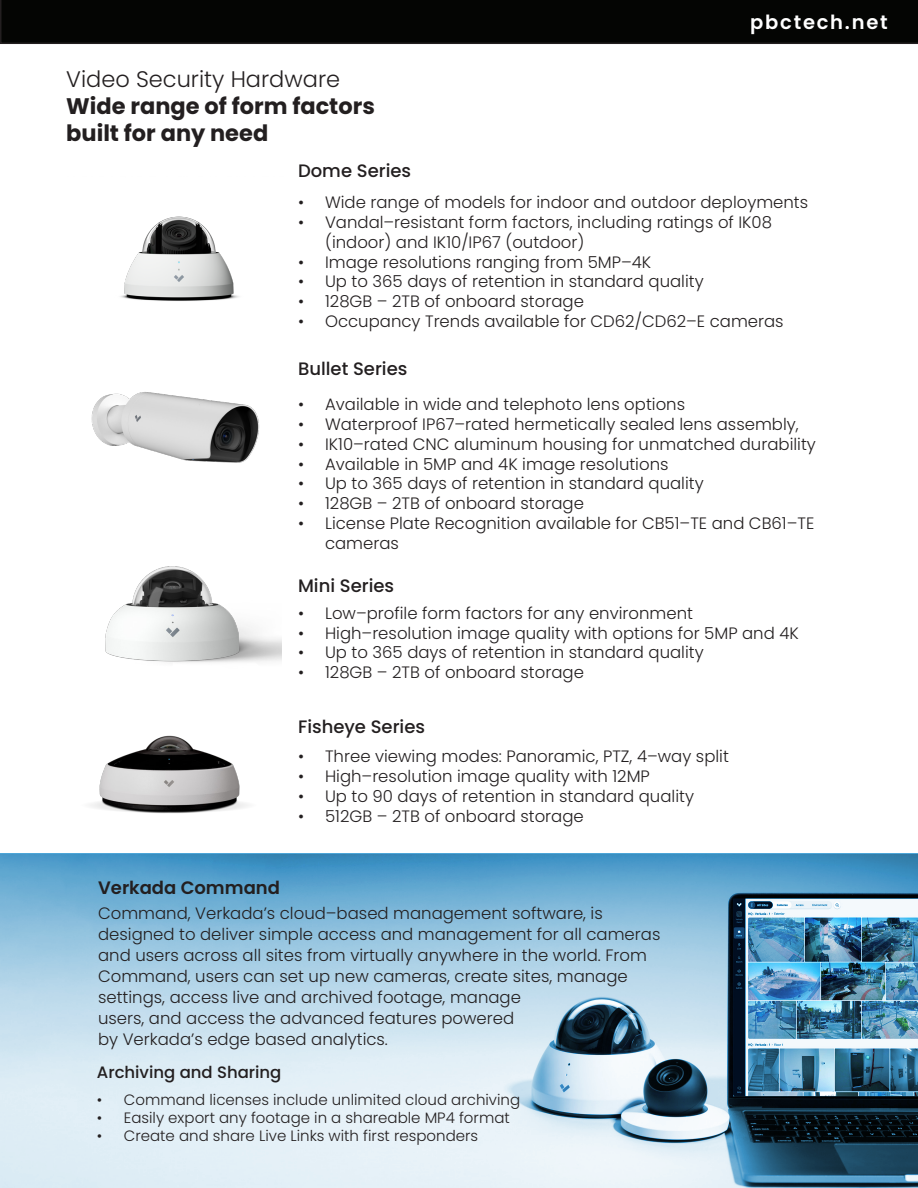
<style>
.page{position:relative;width:918px;height:1188px;background:#fff}
.page>*{position:absolute;margin:0;border:0;box-sizing:border-box;transform-origin:0 0}
.t1{font:700 22.5px/27px "Poppins";color:#231f20}
.t2{font:300 22.5px "Poppins";color:#231f20}
.t3{font:600 19.5px "Poppins";letter-spacing:.09em;color:#fff}
.t4{font:500 18px "Poppins";color:#231f20}
.t5{font:600 18px "Poppins";color:#231f20}
.t6{font:300 16.5px/21px "Poppins";color:#231f20}
.t7{font:500 16.5px "Poppins";color:#231f20}
.t8{font:300 15px "Poppins";color:#231f20}
</style>
<div class="page">
<svg style="left:0;top:853px;width:918px;height:335px;background:#9abdd3"></svg>
<div style="left:0;top:0;width:918px;height:44px;background:#040503"></div>
<img style="left:91px;top:392px;width:168px;height:71px">
<img style="left:105px;top:566px;width:176px;height:93px">
<img style="left:18px;top:659px;width:301px;height:201px">
<img style="left:120px;top:216px;width:119px;height:85px">
<p class="t2" style="left:66px;top:67px;width:275px">Video Security Hardware</p>
<p class="t1" style="left:66px;top:93px;width:310px">Wide range of form factors built for any need</p>
<p class="t4" style="left:298px;top:160px;width:115px">Dome Series</p>
<p class="t3" style="left:750px;top:10px;width:139px">pbctech.net</p>
<p class="t6" style="left:298px;top:192px;width:512px">• Wide range of models for indoor and outdoor deployments</p>
<p class="t6" style="left:325px;top:212px;width:449px;line-height:19.8px;text-indent:-27px">• Vandal–resistant form factors, including ratings of IK08 (indoor) and IK10/IP67 (outdoor)</p>
<p class="t6" style="left:298px;top:251px;width:355px">• Image resolutions ranging from 5MP–4K</p>
<p class="t6" style="left:298px;top:271px;width:407px">• Up to 365 days of retention in standard quality</p>
<p class="t6" style="left:298px;top:291px;width:287px">• 128GB – 2TB of onboard storage</p>
<p class="t6" style="left:298px;top:311px;width:487px">• Occupancy Trends available for CD62/CD62–E cameras</p>
<p class="t4" style="left:298px;top:358px;width:111px">Bullet Series</p>
<p class="t6" style="left:298px;top:394px;width:389px">• Available in wide and telephoto lens options</p>
<p class="t6" style="left:298px;top:414px;width:502px">• Waterproof IP67–rated hermetically sealed lens assembly,</p>
<p class="t6" style="left:298px;top:434px;width:519px">• IK10–rated CNC aluminum housing for unmatched durability</p>
<p class="t6" style="left:298px;top:453px;width:372px">• Available in 5MP and 4K image resolutions</p>
<p class="t6" style="left:298px;top:473px;width:407px">• Up to 365 days of retention in standard quality</p>
<p class="t6" style="left:298px;top:493px;width:287px">• 128GB – 2TB of onboard storage</p>
<p class="t6" style="left:325px;top:513px;width:491px;line-height:19.8px;text-indent:-27px">• License Plate Recognition available for CB51–TE and CB61–TE cameras</p>
<p class="t4" style="left:298px;top:575px;width:98px">Mini Series</p>
<p class="t6" style="left:298px;top:603px;width:396px">• Low–profile form factors for any environment</p>
<p class="t6" style="left:298px;top:622px;width:502px">• High–resolution image quality with options for 5MP and 4K</p>
<p class="t6" style="left:298px;top:642px;width:407px">• Up to 365 days of retention in standard quality</p>
<p class="t6" style="left:298px;top:662px;width:287px">• 128GB – 2TB of onboard storage</p>
<p class="t4" style="left:298px;top:716px;width:129px">Fisheye Series</p>
<p class="t6" style="left:298px;top:746px;width:432px">• Three viewing modes: Panoramic, PTZ, 4–way split</p>
<p class="t6" style="left:298px;top:766px;width:353px">• High–resolution image quality with 12MP</p>
<p class="t6" style="left:298px;top:786px;width:397px">• Up to 90 days of retention in standard quality</p>
<p class="t6" style="left:298px;top:805px;width:287px">• 512GB – 2TB of onboard storage</p>
<p class="t5" style="left:98px;top:877px;width:183px">Verkada Command</p>
<p class="t6" style="left:98px;top:902px;width:564px">Command, Verkada’s cloud–based management software, is designed to deliver simple access and management for all cameras and users across all sites from virtually anywhere in the world. From Command, users can set up new cameras, create sites, manage settings, access live and archived footage, manage<br>users, and access the advanced features powered<br>by Verkada’s edge based analytics.</p>
<p class="t7" style="left:97px;top:1062px;width:186px">Archiving and Sharing</p>
<p class="t8" style="left:97px;top:1091px;width:425px">• Command licenses include unlimited cloud archiving</p>
<p class="t8" style="left:97px;top:1109px;width:414px">• Easily export any footage in a shareable MP4 format</p>
<p class="t8" style="left:97px;top:1127px;width:383px">• Create and share Live Links with first responders</p>
</div>
